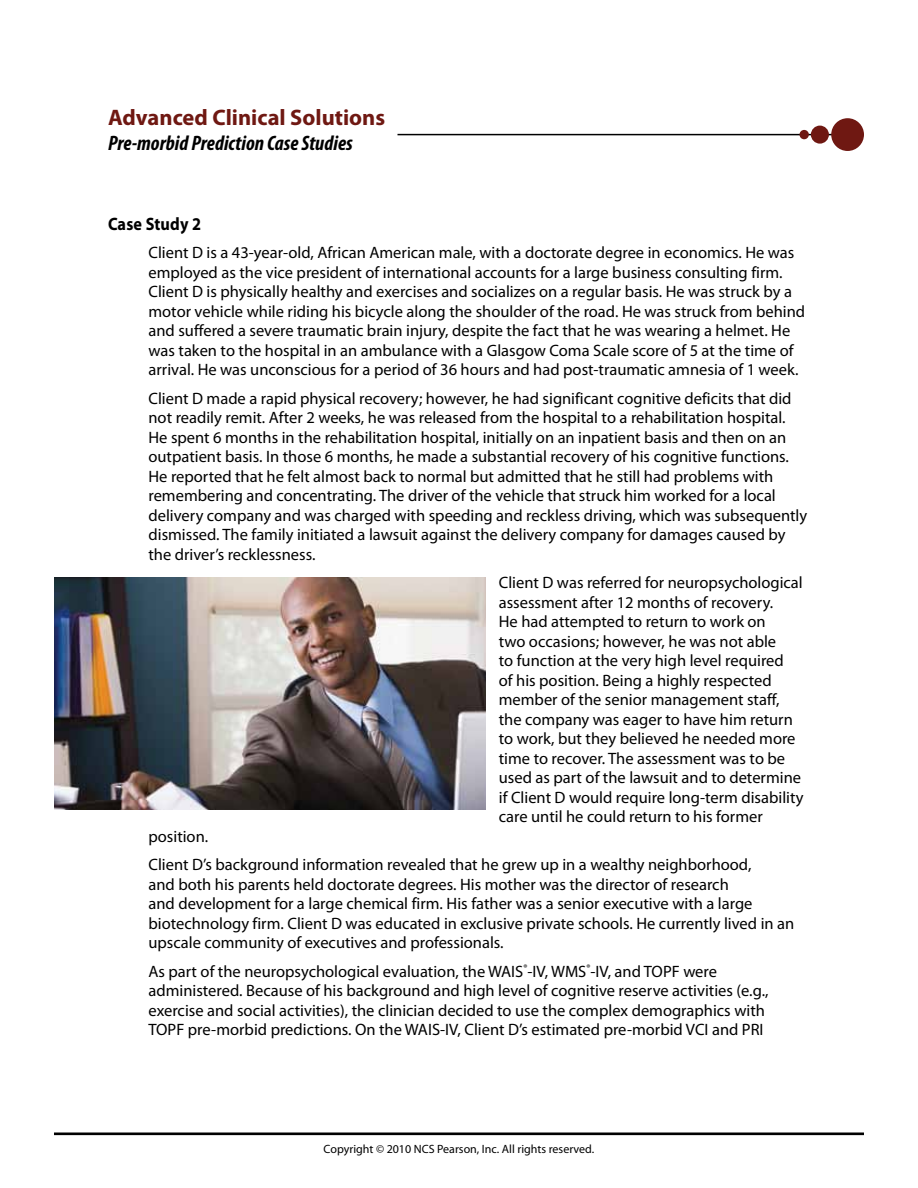
<style>
.page{position:relative;width:918px;height:1188px;background:#fff}
.page>*{position:absolute;margin:0;border:0;box-sizing:border-box;transform-origin:0 0}
.t1{font:700 22.5px "Myriad Pro";color:#6f1812}
.t2{font:italic 700 condensed 21px "Myriad Pro";color:#000}
.t3{font:700 18px "Myriad Pro";letter-spacing:.01em;color:#000;scale:.9 1}
.t4{font:16.5px/19.5px "Myriad Pro";color:#000}
.t5{font:12px "Myriad Pro";color:#000}
</style>
<div class="page">
<hr style="left:54px;top:1133px;width:810px;height:2px;background:#000">
<img style="left:54px;top:577px;width:431px;height:233px">
<hr style="left:397px;top:134px;width:467px;height:1px;background:#000">
<div style="left:831px;top:118px;width:33px;height:33px;background:#6f1812;border-radius:50%"></div>
<div style="left:811px;top:126px;width:18px;height:18px;background:#6f1812;border-radius:50%"></div>
<div style="left:799px;top:130px;width:10px;height:9px;background:#6f1812;border-radius:50%"></div>
<h1 class="t1" style="left:108px;top:103px;width:279px">Advanced Clinical Solutions</h1>
<p class="t2" style="left:108px;top:130px;width:246px">Pre-morbid Prediction Case Studies</p>
<p class="t3" style="left:108px;top:212px;width:105px">Case Study 2</p>
<p class="t4" style="left:148px;top:242px;width:658px">Client D is a 43-year-old, African American male, with a doctorate degree in economics. He was employed as the vice president of international accounts for a large business consulting firm.<br>Client D is physically healthy and exercises and socializes on a regular basis. He was struck by a motor vehicle while riding his bicycle along the shoulder of the road. He was struck from behind and suffered a severe traumatic brain injury, despite the fact that he was wearing a helmet. He was taken to the hospital in an ambulance with a Glasgow Coma Scale score of 5 at the time of arrival. He was unconscious for a period of 36 hours and had post-traumatic amnesia of 1 week.</p>
<p class="t4" style="left:148px;top:388px;width:660px">Client D made a rapid physical recovery; however, he had significant cognitive deficits that did not readily remit. After 2 weeks, he was released from the hospital to a rehabilitation hospital.<br>He spent 6 months in the rehabilitation hospital, initially on an inpatient basis and then on an outpatient basis. In those 6 months, he made a substantial recovery of his cognitive functions.<br>He reported that he felt almost back to normal but admitted that he still had problems with remembering and concentrating. The driver of the vehicle that struck him worked for a local delivery company and was charged with speeding and reckless driving, which was subsequently dismissed. The family initiated a lawsuit against the delivery company for damages caused by the driver’s recklessness.</p>
<p class="t4" style="left:499px;top:572px;width:306px">Client D was referred for neuropsychological assessment after 12 months of recovery.<br>He had attempted to return to work on<br>two occasions; however, he was not able<br>to function at the very high level required<br>of his position. Being a highly respected member of the senior management staff, the company was eager to have him return to work, but they believed he needed more time to recover. The assessment was to be used as part of the lawsuit and to determine if Client D would require long-term disability care until he could return to his former</p>
<p class="t4" style="left:148px;top:822px;width:605px;line-height:28.5px">position.<br>Client D’s background information revealed that he grew up in a wealthy neighborhood,</p>
<p class="t4" style="left:148px;top:874px;width:647px">and both his parents held doctorate degrees. His mother was the director of research<br>and development for a large chemical firm. His father was a senior executive with a large biotechnology firm. Client D was educated in exclusive private schools. He currently lived in an upscale community of executives and professionals.</p>
<p class="t4" style="left:148px;top:961px;width:622px">As part of the neuropsychological evaluation, the WAIS<sup>®</sup>-IV, WMS<sup>®</sup>-IV, and TOPF were administered. Because of his background and high level of cognitive reserve activities (e.g., exercise and social activities), the clinician decided to use the complex demographics with TOPF pre-morbid predictions. On the WAIS-IV, Client D’s estimated pre-morbid VCI and PRI</p>
<p class="t5" style="left:324px;top:1142px;width:272px">Copyright © 2010 NCS Pearson, Inc. All rights reserved.</p>
</div>
